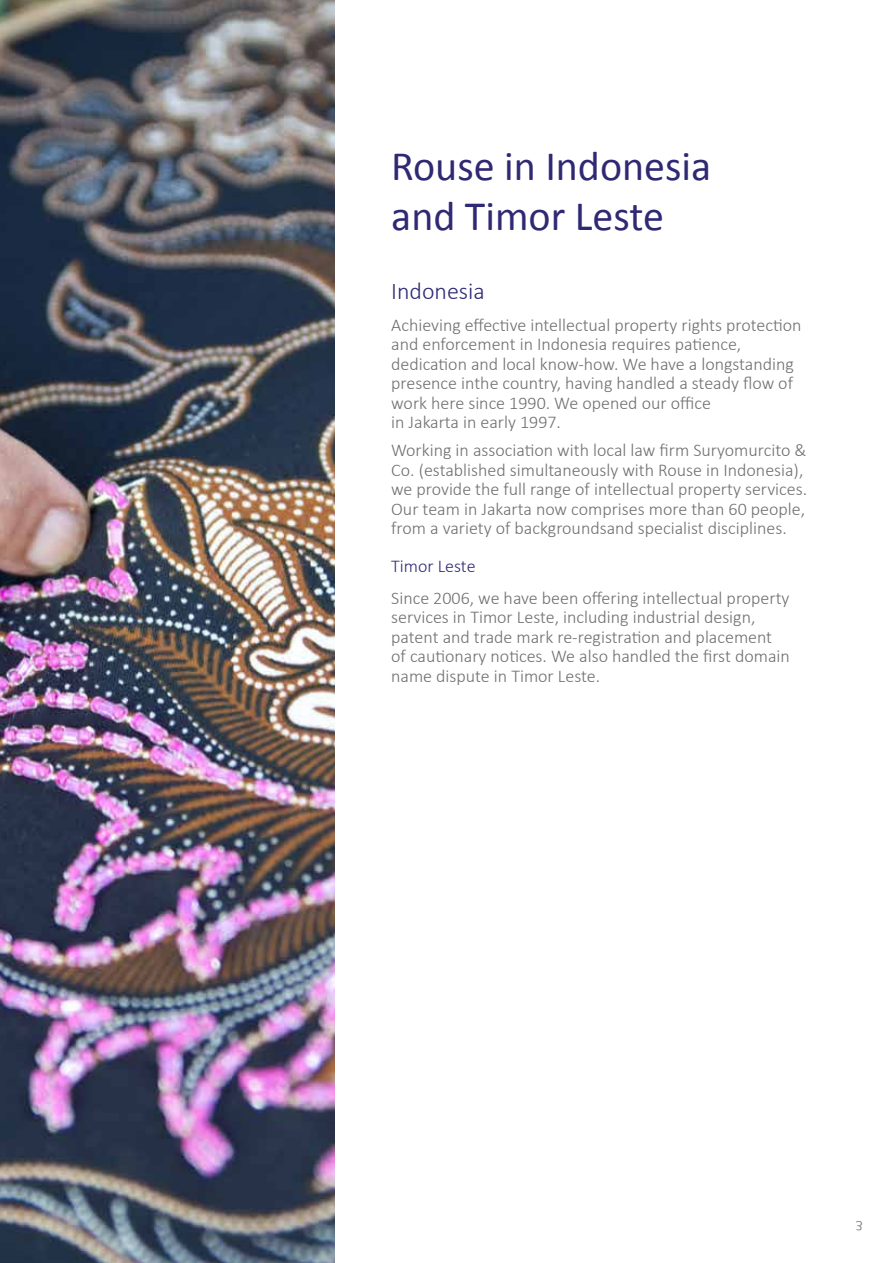
<style>
.page{position:relative;width:893px;height:1263px;background:#fff}
.page>*{position:absolute;margin:0;border:0;box-sizing:border-box;transform-origin:0 0}
.t1{font:42px/49.5px "Calibri";color:#2f2974}
.t2{font:300 24px "Calibri";color:#2f2974}
.t3{font:300 18px/19.5px "Calibri";color:#706f6f}
.t4{font:300 18px "Calibri";color:#2f2974}
</style>
<div class="page">
<img style="left:0;top:0;width:334px;height:1263px">
<h1 class="t1" style="left:391px;top:142px;width:322px">Rouse in Indonesia and Timor Leste</h1>
<h2 class="t2" style="left:391px;top:276px;width:95px">Indonesia</h2>
<p class="t3" style="left:391px;top:315px;width:412px">Achieving effective intellectual property rights protection and enforcement in Indonesia requires patience, dedication and local know-how. We have a longstanding presence inthe country, having handled a steady flow of work here since 1990. We opened our office<br>in Jakarta in early 1997.</p>
<p class="t3" style="left:391px;top:440px;width:417px">Working in association with local law firm Suryomurcito &amp; Co. (established simultaneously with Rouse in Indonesia), we provide the full range of intellectual property services.<br>Our team in Jakarta now comprises more than 60 people, from a variety of backgroundsand specialist disciplines.</p>
<p class="t4" style="left:391px;top:555px;width:86px">Timor Leste</p>
<p class="t3" style="left:391px;top:588px;width:400px">Since 2006, we have been offering intellectual property services in Timor Leste, including industrial design, patent and trade mark re-registration and placement of cautionary notices. We also handled the first domain name dispute in Timor Leste.</p>
</div>
